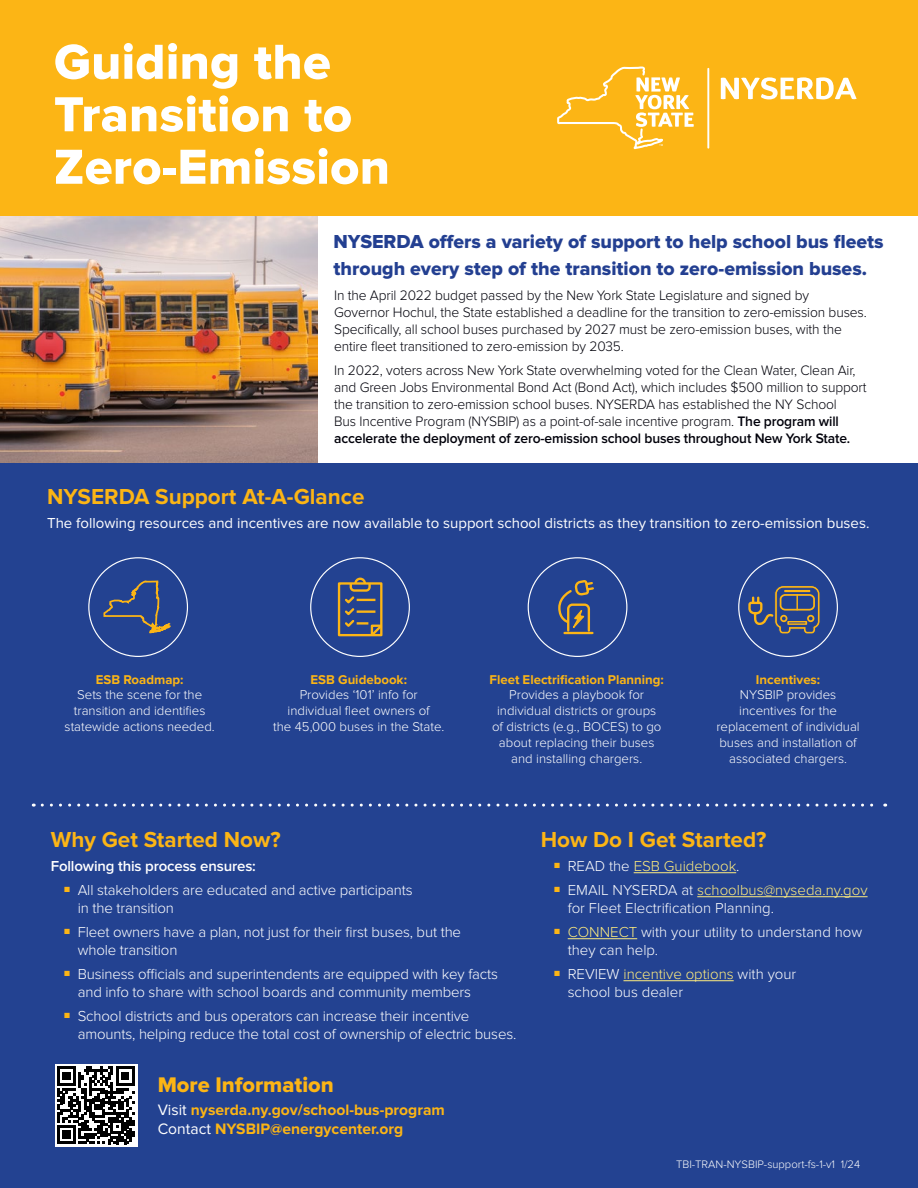
<style>
.page{position:relative;width:918px;height:1188px;background:#fff}
.page>*{position:absolute;margin:0;border:0;box-sizing:border-box;transform-origin:0 0}
.t1{font:51px/52.5px "Proxima Nova Extrabld";letter-spacing:.005em;color:#fff}
.t2{font:700 22.5px "Proxima Nova";color:#fcb515}
.t3{font:21.9px "Proxima Nova Extrabld";color:#fcb515}
.t4{font:19.5px/27px "Proxima Nova Extrabld";color:#233f91}
.t5{font:700 15.6px/20px "Proxima Nova";color:#fcb515}
.t6{font:300 15px/18px "Proxima Nova";letter-spacing:-.01em;color:#fff}
.t7{font:15px "Proxima Nova";color:#fff}
.t8{font:600 15px "Proxima Nova";letter-spacing:-.01em;color:#fff}
.t9{font:300 15px "Proxima Nova";color:#ffec7e}
.t10{font:300 14.25px/17.1px "Proxima Nova";letter-spacing:-.01em;color:#00000a}
.t11{font:300 13.2px/15.9px "Proxima Nova";color:#fff;text-align:center}
.t12{font:700 13.2px "Proxima Nova";color:#fcb515}
.t13{font:300 11.25px "Proxima Nova";color:#fff}
.s1{font-weight:600}
.s2{font-weight:400;color:#fff}
.s3{color:#fff}
.s4{color:#ffec7e}
</style>
<div class="page">
<img style="left:0;top:216px;width:318px;height:248px">
<div style="left:0;top:464px;width:918px;height:724px;background:#234291"></div>
<div style="left:0;top:0;width:918px;height:216px;background:#fcb515"></div>
<svg style="left:557px;top:67px;width:137px;height:82px"></svg>
<svg style="left:721px;top:77px;width:136px;height:22px"></svg>
<hr style="left:707px;top:68px;width:2px;height:81px;background:#fff">
<div style="left:338px;top:582px;width:44px;height:54px;border:2px solid #fcb515"></div>
<svg style="left:343px;top:577px;width:40px;height:60px"></svg>
<svg style="left:747px;top:585px;width:73px;height:50px"></svg>
<div style="left:787px;top:621px;width:20px;height:4px;border:1px solid #fcb515"></div>
<div style="left:784px;top:590px;width:26px;height:2px;border:1px solid #fcb515"></div>
<svg style="left:558px;top:580px;width:36px;height:55px"></svg>
<svg style="left:102px;top:580px;width:70px;height:77px"></svg>
<div style="left:55px;top:1065px;width:83px;height:82px;background:#fff"></div>
<svg style="left:57px;top:1067px;width:78px;height:77px"></svg>
<svg style="left:42px;top:804px;width:844px;height:3px"></svg>
<hr style="left:634px;top:872px;width:102px;height:1px;background:#ffec7e">
<hr style="left:697px;top:896px;width:171px;height:1px;background:#ffec7e">
<hr style="left:568px;top:938px;width:69px;height:1px;background:#ffec7e">
<hr style="left:623px;top:980px;width:111px;height:1px;background:#ffec7e">
<h1 class="t1" style="left:54px;top:37px;width:337px">Guiding the<br>Transition to<br>Zero-Emission</h1>
<h3 class="t4" style="left:334px;top:229px;width:551px">NYSERDA offers a variety of support to help school bus fleets through every step of the transition to zero-emission buses.</h3>
<p class="t10" style="left:334px;top:287px;width:534px">In the April 2022 budget passed by the New York State Legislature and signed by Governor Hochul, the State established a deadline for the transition to zero-emission buses.<br>Specifically, all school buses purchased by 2027 must be zero-emission buses, with the entire fleet transitioned to zero-emission by 2035.</p>
<p class="t10" style="left:334px;top:361px;width:534px">In 2022, voters across New York State overwhelming voted for the Clean Water, Clean Air, and Green Jobs Environmental Bond Act (Bond Act), which includes $500 million to support the transition to zero-emission school buses. NYSERDA has established the NY School<br>Bus Incentive Program (NYSBIP) as a point-of-sale incentive program. <span class="s1">The program will accelerate the deployment of zero-emission school buses throughout New York State.</span></p>
<h2 class="t2" style="left:47px;top:483px;width:319px">NYSERDA Support At-A-Glance</h2>
<p class="t7" style="left:47px;top:515px;width:824px">The following resources and incentives are now available to support school districts as they transition to zero-emission buses.</p>
<p class="t12" style="left:96px;top:672px;width:89px">ESB Roadmap:</p>
<p class="t11" style="left:65px;top:687px;width:152px">Sets the scene for the transition and identifies statewide actions needed.</p>
<p class="t12" style="left:310px;top:672px;width:98px">ESB Guidebook:</p>
<p class="t11" style="left:273px;top:687px;width:173px">Provides ‘101’ info for individual fleet owners of<br>the 45,000 buses in the State.</p>
<p class="t12" style="left:490px;top:672px;width:176px">Fleet Electrification Planning:</p>
<p class="t11" style="left:492px;top:687px;width:171px">Provides a playbook for individual districts or groups of districts (e.g., BOCES) to go about replacing their buses and installing chargers.</p>
<p class="t12" style="left:756px;top:672px;width:66px">Incentives:</p>
<p class="t11" style="left:716px;top:687px;width:145px">NYSBIP provides incentives for the replacement of individual buses and installation of associated chargers.</p>
<h2 class="t2" style="left:51px;top:826px;width:231px">Why Get Started Now?</h2>
<p class="t8" style="left:51px;top:857px;width:207px">Following this process ensures:</p>
<p class="t6" style="left:78px;top:881px;width:336px;text-indent:-14px"><sup>■</sup> All stakeholders are educated and active participants in the transition</p>
<p class="t6" style="left:78px;top:923px;width:385px;text-indent:-14px"><sup>■</sup> Fleet owners have a plan, not just for their first buses, but the whole transition</p>
<p class="t6" style="left:78px;top:965px;width:422px;text-indent:-14px"><sup>■</sup> Business officials and superintendents are equipped with key facts and info to share with school boards and community members</p>
<p class="t6" style="left:78px;top:1007px;width:440px;text-indent:-14px"><sup>■</sup> School districts and bus operators can increase their incentive amounts, helping reduce the total cost of ownership of electric buses.</p>
<h3 class="t3" style="left:158px;top:1072px;width:178px">More Information</h3>
<p class="t5" style="left:158px;top:1100px;width:289px"><span class="s2">Visit</span> nyserda.ny.gov/school-bus-program<br><span class="s2">Contact</span> NYSBIP@energycenter.org</p>
<h2 class="t2" style="left:541px;top:826px;width:227px">How Do I Get Started?</h2>
<p class="t9" style="left:554px;top:857px;width:187px"><sup>■</sup> <span class="s3">READ the</span> ESB Guidebook<span class="s3">.</span></p>
<p class="t6" style="left:568px;top:881px;width:301px;text-indent:-14px"><sup>■</sup> EMAIL NYSERDA at <span class="s4">schoolbus@nyseda.ny.gov </span>for Fleet Electrification Planning.</p>
<p class="t6" style="left:568px;top:923px;width:296px;text-indent:-14px"><sup>■</sup> <span class="s4">CONNECT</span> with your utility to understand how they can help.</p>
<p class="t6" style="left:568px;top:965px;width:230px;text-indent:-14px"><sup>■</sup> REVIEW <span class="s4">incentive options</span> with your school bus dealer</p>
<p class="t13" style="left:676px;top:1157px;width:186px">TBI-TRAN-NYSBIP-support-fs-1-v1 1/24</p>
</div>
